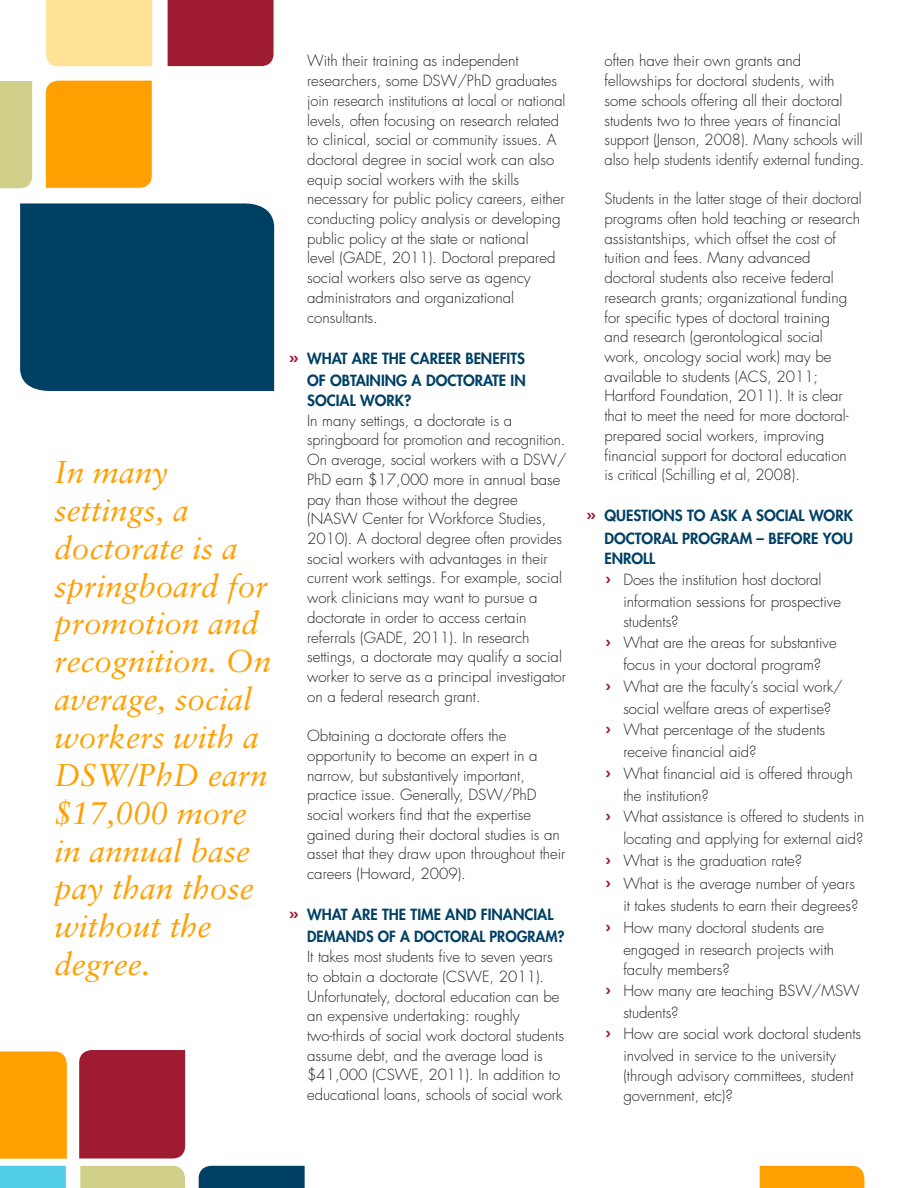
<style>
.page{position:relative;width:918px;height:1188px;background:#fff}
.page>*{position:absolute;margin:0;border:0;box-sizing:border-box;transform-origin:0 0}
.t1{font:italic 31.5px/37.8px "Sabon";color:#ff9f00}
.t2{font:300 15px/19.6px "Futura";color:#231f20}
.t3{font:800 15px/22.2px "Futura";color:#004065;text-align:right}
.s1{font-family:"Trade Gothic Bold Two";font-weight:400;font-size:19.5px;color:#9f1b31}
</style>
<div class="page">
<div style="left:46px;top:0;width:106px;height:67px;background:#ffe298"></div>
<div style="left:82px;top:0;width:20px;height:11px;background:#ffe298"></div>
<div style="left:45px;top:81px;width:107px;height:107px;background:#ff9f00"></div>
<div style="left:73px;top:131px;width:20px;height:21px;background:#ff9f00"></div>
<div style="left:167px;top:0;width:107px;height:66px;background:#9f1b31"></div>
<div style="left:194px;top:10px;width:20px;height:20px;background:#9f1b31"></div>
<div style="left:0;top:81px;width:33px;height:107px;background:#d0d08b"></div>
<div style="left:20px;top:203px;width:254px;height:188px;background:#004065"></div>
<div style="left:106px;top:251px;width:48px;height:35px;background:#004065"></div>
<div style="left:79px;top:1050px;width:107px;height:108px;background:#9f1b31"></div>
<div style="left:106px;top:1101px;width:20px;height:21px;background:#9f1b31"></div>
<div style="left:0;top:1051px;width:67px;height:108px;background:#ff9f00"></div>
<div style="left:0;top:1079px;width:17px;height:20px;background:#ff9f00"></div>
<div style="left:80px;top:1165px;width:105px;height:23px;background:#d0d08b"></div>
<svg style="left:0;top:1166px;width:66px;height:22px"></svg>
<div style="left:198px;top:1166px;width:107px;height:22px;background:#004065"></div>
<div style="left:760px;top:1165px;width:104px;height:23px;background:#ff9f00"></div>
<h1 class="t1" style="left:54px;top:455px;width:218px">In many settings, a doctorate is a springboard for promotion and recognition. On average, social workers with a<br>DSW/PhD earn $17,000 more in annual base pay than those without the degree.</h1>
<p class="t2" style="left:307px;top:52px;width:260px">With their training as independent researchers, some DSW/PhD graduates join research institutions at local or national levels, often focusing on research related to clinical, social or community issues. A doctoral degree in social work can also equip social workers with the skills necessary for public policy careers, either conducting policy analysis or developing public policy at the state or national<br>level (GADE, 2011). Doctoral prepared social workers also serve as agency administrators and organizational consultants.</p>
<p class="t3" style="left:289px;top:348px;width:239px"><span class="s1">»</span> WHAT ARE THE CAREER BENEFITS<br>OF OBTAINING A DOCTORATE IN</p>
<p class="t3" style="left:307px;top:390px;width:106px">SOCIAL WORK?</p>
<p class="t2" style="left:307px;top:412px;width:261px">In many settings, a doctorate is a springboard for promotion and recognition.<br>On average, social workers with a DSW/ PhD earn $17,000 more in annual base pay than those without the degree (NASW Center for Workforce Studies, 2010). A doctoral degree often provides social workers with advantages in their current work settings. For example, social work clinicians may want to pursue a doctorate in order to access certain referrals (GADE, 2011). In research settings, a doctorate may qualify a social worker to serve as a principal investigator on a federal research grant.</p>
<p class="t2" style="left:307px;top:727px;width:260px">Obtaining a doctorate offers the opportunity to become an expert in a narrow, but substantively important, practice issue. Generally, DSW/PhD social workers find that the expertise gained during their doctoral studies is an asset that they draw upon throughout their careers (Howard, 2009).</p>
<p class="t3" style="left:307px;top:905px;width:259px;text-align:left;text-indent:-19px"><span class="s1">»</span> WHAT ARE THE TIME AND FINANCIAL<br>DEMANDS OF A DOCTORAL PROGRAM?</p>
<p class="t2" style="left:307px;top:948px;width:258px">It takes most students five to seven years to obtain a doctorate (CSWE, 2011).<br>Unfortunately, doctoral education can be an expensive undertaking: roughly two-thirds of social work doctoral students assume debt, and the average load is $41,000 (CSWE, 2011). In addition to educational loans, schools of social work</p>
<p class="t2" style="left:605px;top:52px;width:261px">often have their own grants and fellowships for doctoral students, with some schools offering all their doctoral students two to three years of financial support (Jenson, 2008). Many schools will also help students identify external funding.</p>
<p class="t2" style="left:605px;top:190px;width:259px">Students in the latter stage of their doctoral programs often hold teaching or research assistantships, which offset the cost of tuition and fees. Many advanced doctoral students also receive federal research grants; organizational funding for specific types of doctoral training<br>and research (gerontological social<br>work, oncology social work) may be available to students (ACS, 2011; Hartford Foundation, 2011). It is clear that to meet the need for more doctoral&shy;prepared social workers, improving financial support for doctoral education<br>is critical (Schilling et al, 2008).</p>
<p class="t3" style="left:586px;top:506px;width:269px"><span class="s1">»</span> QUESTIONS TO ASK A SOCIAL WORK<br>DOCTORAL PROGRAM – BEFORE YOU</p>
<p class="t3" style="left:605px;top:548px;width:52px">ENROLL</p>
<p class="t2" style="left:605px;top:571px;width:218px"><span class="s1">›</span> Does the institution host doctoral</p>
<p class="t2" style="left:623px;top:593px;width:219px">information sessions for prospective</p>
<p class="t2" style="left:623px;top:613px;width:57px">students?</p>
<p class="t2" style="left:605px;top:634px;width:233px"><span class="s1">›</span> What are the areas for substantive</p>
<p class="t2" style="left:623px;top:656px;width:199px">focus in your doctoral program?</p>
<p class="t2" style="left:605px;top:678px;width:240px"><span class="s1">›</span> What are the faculty’s social work/</p>
<p class="t2" style="left:623px;top:700px;width:209px">social welfare areas of expertise?</p>
<p class="t2" style="left:605px;top:721px;width:222px"><span class="s1">›</span> What percentage of the students</p>
<p class="t2" style="left:623px;top:743px;width:135px">receive financial aid?</p>
<p class="t2" style="left:605px;top:765px;width:250px"><span class="s1">›</span> What financial aid is offered through</p>
<p class="t2" style="left:623px;top:787px;width:87px">the institution?</p>
<p class="t2" style="left:605px;top:808px;width:261px"><span class="s1">›</span> What assistance is offered to students in</p>
<p class="t2" style="left:623px;top:830px;width:242px">locating and applying for external aid?</p>
<p class="t2" style="left:605px;top:852px;width:199px"><span class="s1">›</span> What is the graduation rate?</p>
<p class="t2" style="left:605px;top:875px;width:252px"><span class="s1">›</span> What is the average number of years</p>
<p class="t2" style="left:623px;top:897px;width:237px">it takes students to earn their degrees?</p>
<p class="t2" style="left:605px;top:919px;width:221px"><span class="s1">›</span> How many doctoral students are</p>
<p class="t2" style="left:623px;top:941px;width:212px">engaged in research projects with</p>
<p class="t2" style="left:623px;top:960px;width:108px">faculty members?</p>
<p class="t2" style="left:605px;top:982px;width:256px"><span class="s1">›</span> How many are teaching BSW/MSW</p>
<p class="t2" style="left:623px;top:1004px;width:57px">students?</p>
<p class="t2" style="left:605px;top:1025px;width:258px"><span class="s1">›</span> How are social work doctoral students</p>
<p class="t2" style="left:623px;top:1047px;width:214px">involved in service to the university</p>
<p class="t2" style="left:623px;top:1067px;width:232px">(through advisory committees, student government, etc)?</p>
</div>
